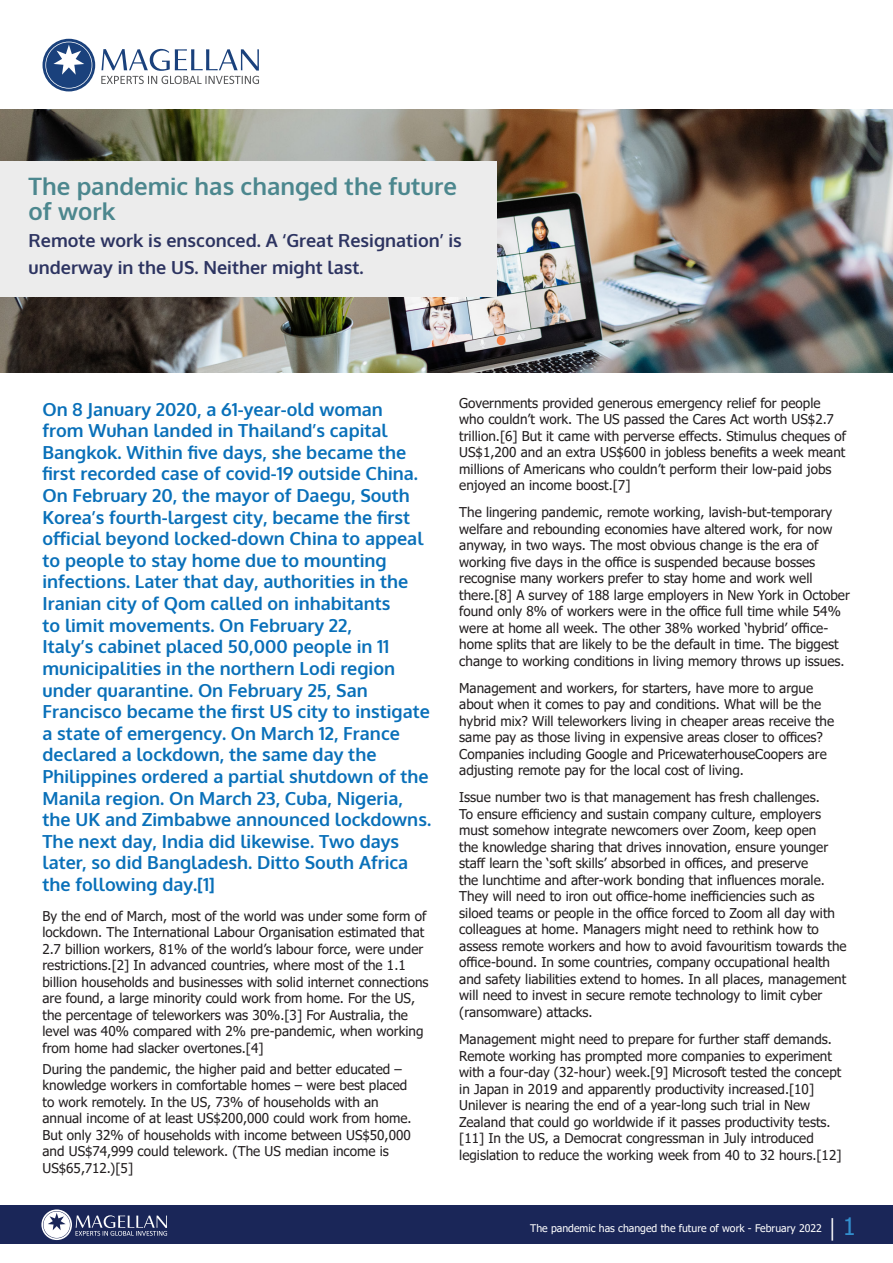
<style>
.page{position:relative;width:893px;height:1263px;background:#fff}
.page>*{position:absolute;margin:0;border:0;box-sizing:border-box;transform-origin:0 0}
.t1{font:700 24px/25.5px "Oxygen";color:#4c878e}
.Teaser_text{font:700 18px/21.6px "Oxygen";color:#0970b9}
.t2{font:700 18px/27px "Oxygen";color:#2d3461}
.Body{font:13.5px/16.5px "Tahoma";color:#231f20}
.Teaser_text-2{font:13.5px/16.5px "Tahoma";color:#231f20}
.t3{font:10.5px "Tahoma";color:#fff}
.s1{font-family:"Minion Pro";font-size:22.5px}
.s2{font-size:24px;color:#328ecd}
</style>
<div class="page">
<div style="left:0;top:1205px;width:893px;height:39px;background:#1a2658"></div>
<svg style="left:41px;top:1209px;width:126px;height:31px"></svg>
<img style="left:0;top:109px;width:893px;height:263px">
<div style="left:0;top:162px;width:496px;height:135px;background:#ececec"></div>
<svg style="left:43px;top:39px;width:52px;height:52px"></svg>
<svg style="left:101px;top:49px;width:158px;height:35px"></svg>
<svg style="left:45px;top:42px;width:47px;height:47px"></svg>
<p class="t1" style="left:29px;top:174px;width:430px">The pandemic has changed the future of work</p>
<p class="t2" style="left:29px;top:228px;width:435px">Remote work is ensconced. A ‘Great Resignation’ is underway in the US. Neither might last.</p>
<p class="Teaser_text" style="left:43px;top:399px;width:390px">On 8 January 2020, a 61-year-old woman<br>from Wuhan landed in Thailand’s capital Bangkok. Within five days, she became the first recorded case of covid-19 outside China.<br>On February 20, the mayor of Daegu, South Korea’s fourth-largest city, became the first official beyond locked-down China to appeal to people to stay home due to mounting infections. Later that day, authorities in the Iranian city of Qom called on inhabitants<br>to limit movements. On February 22,<br>Italy’s cabinet placed 50,000 people in 11 municipalities in the northern Lodi region under quarantine. On February 25, San Francisco became the first US city to instigate a state of emergency. On March 12, France declared a lockdown, the same day the Philippines ordered a partial shutdown of the Manila region. On March 23, Cuba, Nigeria, the UK and Zimbabwe announced lockdowns.<br>The next day, India did likewise. Two days later, so did Bangladesh. Ditto South Africa the following day.[1]</p>
<p class="Teaser_text-2" style="left:43px;top:908px;width:388px">By the end of March, most of the world was under some form of lockdown. The International Labour Organisation estimated that 2.7 billion workers, 81% of the world’s labour force, were under restrictions.[2] In advanced countries, where most of the 1.1 billion households and businesses with solid internet connections are found, a large minority could work from home. For the US, the percentage of teleworkers was 30%.[3] For Australia, the level was 40% compared with 2% pre-pandemic, when working from home had slacker overtones.[4]</p>
<p class="Body" style="left:43px;top:1061px;width:371px">During the pandemic, the higher paid and better educated – knowledge workers in comfortable homes – were best placed to work remotely. In the US, 73% of households with an annual income of at least US$200,000 could work from home.<br>But only 32% of households with income between US$50,000 and US$74,999 could telework. (The US median income is US$65,712.)[5]</p>
<p class="Body" style="left:459px;top:395px;width:388px">Governments provided generous emergency relief for people who couldn’t work. The US passed the Cares Act worth US$2.7 trillion.[6] But it came with perverse effects. Stimulus cheques of US$1,200 and an extra US$600 in jobless benefits a week meant millions of Americans who couldn’t perform their low-paid jobs enjoyed an income boost.[7]</p>
<p class="Body" style="left:459px;top:505px;width:392px">The lingering pandemic, remote working, lavish-but-temporary welfare and rebounding economies have altered work, for now anyway, in two ways. The most obvious change is the era of working five days in the office is suspended because bosses recognise many workers prefer to stay home and work well there.[8] A survey of 188 large employers in New York in October found only 8% of workers were in the office full time while 54% were at home all week. The other 38% worked ‘hybrid’ office&shy;home splits that are likely to be the default in time. The biggest change to working conditions in living memory throws up issues.</p>
<p class="Body" style="left:459px;top:680px;width:376px">Management and workers, for starters, have more to argue about when it comes to pay and conditions. What will be the hybrid mix? Will teleworkers living in cheaper areas receive the same pay as those living in expensive areas closer to offices?<br>Companies including Google and PricewaterhouseCoopers are adjusting remote pay for the local cost of living.</p>
<p class="Body" style="left:459px;top:790px;width:389px">Issue number two is that management has fresh challenges.<br>To ensure efficiency and sustain company culture, employers must somehow integrate newcomers over Zoom, keep open<br>the knowledge sharing that drives innovation, ensure younger staff learn the ‘soft skills’ absorbed in offices, and preserve<br>the lunchtime and after-work bonding that influences morale.<br>They will need to iron out office-home inefficiencies such as siloed teams or people in the office forced to Zoom all day with colleagues at home. Managers might need to rethink how to assess remote workers and how to avoid favouritism towards the office-bound. In some countries, company occupational health and safety liabilities extend to homes. In all places, management will need to invest in secure remote technology to limit cyber (ransomware) attacks.</p>
<p class="Body" style="left:459px;top:1032px;width:384px">Management might need to prepare for further staff demands.<br>Remote working has prompted more companies to experiment with a four-day (32-hour) week.[9] Microsoft tested the concept in Japan in 2019 and apparently productivity increased.[10] Unilever is nearing the end of a year-long such trial in New Zealand that could go worldwide if it passes productivity tests. [11] In the US, a Democrat congressman in July introduced legislation to reduce the working week from 40 to 32 hours.[12]</p>
<p class="t3" style="left:530px;top:1221px;width:327px">The pandemic has changed the future of work - February 2022 <span class="s1">|</span> <span class="s2">1</span></p>
</div>
